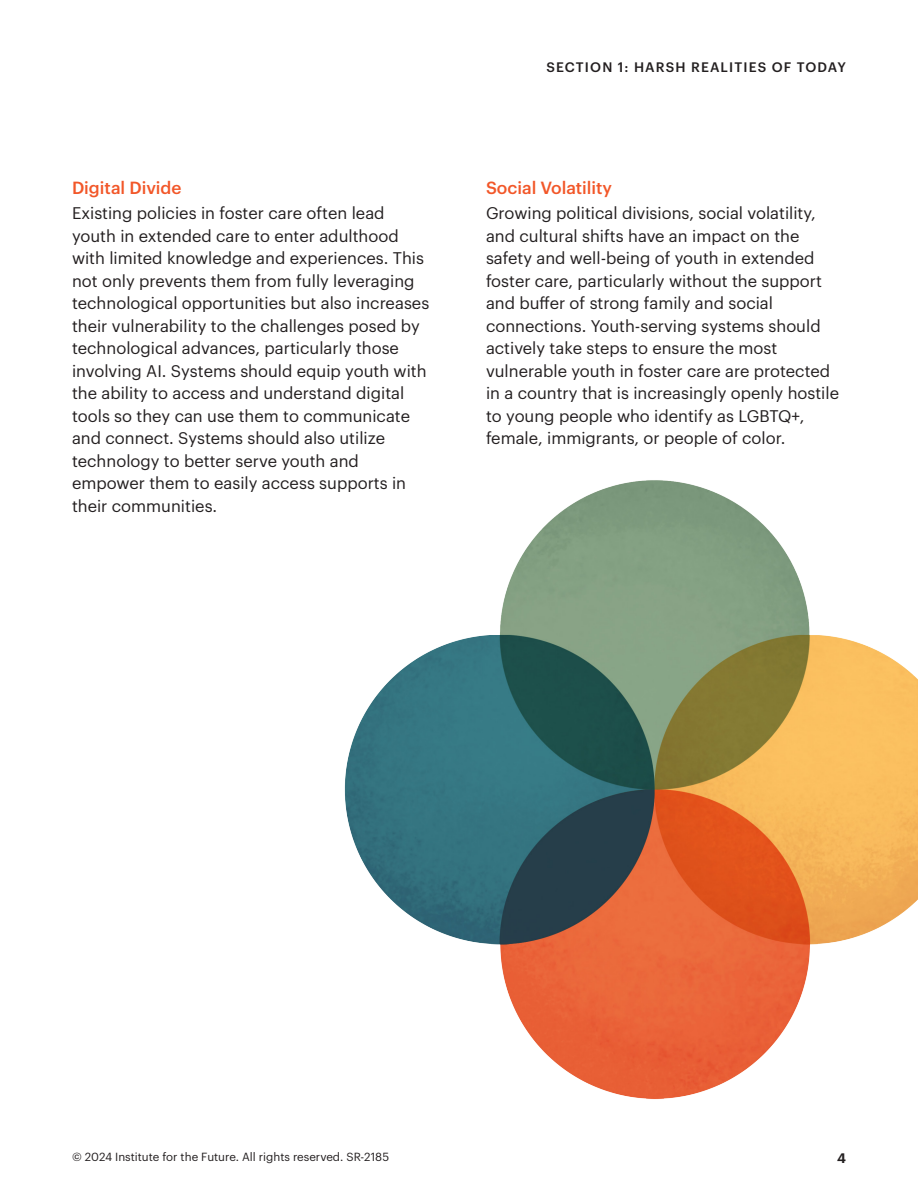
<style>
.page{position:relative;width:918px;height:1188px;background:#fff}
.page>*{position:absolute;margin:0;border:0;box-sizing:border-box;transform-origin:0 0}
.Body_Sub{font:500 17.25px "Graphik";color:#f25729}
.Body{font:16.5px/22.5px "Graphik";color:#231f20}
.running_header{font:500 13.5px "Graphik";letter-spacing:.085em;color:#231f20}
.t1{font:600 13.5px "Graphik";color:#231f20}
.t2{font:11.55px "Graphik";color:#231f20}
</style>
<div class="page">
<img style="left:344px;top:480px;width:574px;height:620px">
<p class="Body_Sub" style="left:72px;top:175px;width:111px">Digital Divide</p>
<p class="Body" style="left:72px;top:201px;width:359px">Existing policies in foster care often lead youth in extended care to enter adulthood with limited knowledge and experiences. This not only prevents them from fully leveraging technological opportunities but also increases their vulnerability to the challenges posed by technological advances, particularly those involving AI. Systems should equip youth with the ability to access and understand digital tools so they can use them to communicate and connect. Systems should also utilize technology to better serve youth and empower them to easily access supports in their communities.</p>
<p class="running_header" style="left:546px;top:57px;width:301px">SECTION 1: HARSH REALITIES OF TODAY</p>
<p class="Body_Sub" style="left:486px;top:175px;width:128px">Social Volatility</p>
<p class="Body" style="left:486px;top:201px;width:355px">Growing political divisions, social volatility, and cultural shifts have an impact on the safety and well-being of youth in extended foster care, particularly without the support and buffer of strong family and social connections. Youth-serving systems should actively take steps to ensure the most vulnerable youth in foster care are protected in a country that is increasingly openly hostile to young people who identify as LGBTQ+, female, immigrants, or people of color.</p>
<p class="t2" style="left:72px;top:1148px;width:319px">© 2024 Institute for the Future. All rights reserved. SR-2185</p>
<p class="t1" style="left:837px;top:1147px;width:10px">4</p>
</div>
